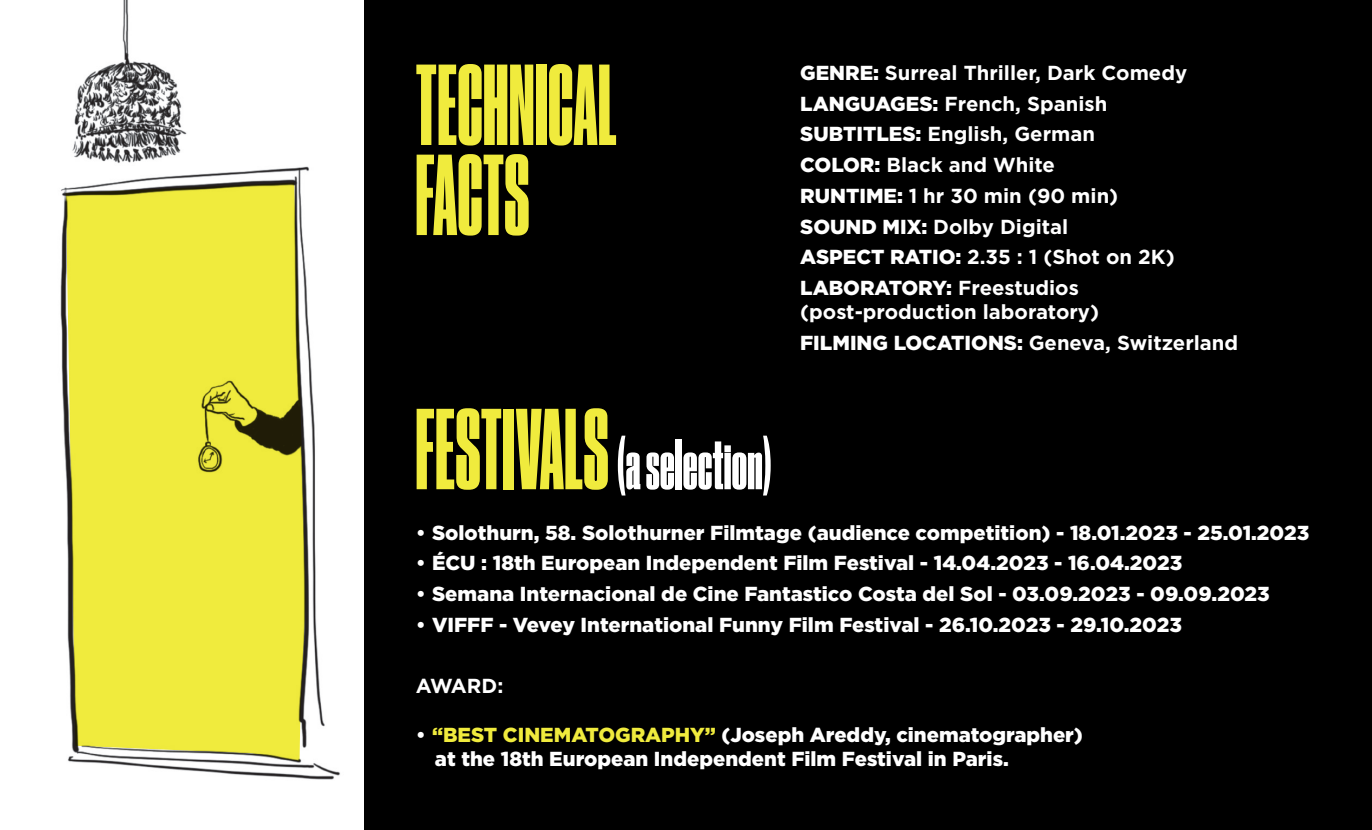
<style>
.page{position:relative;width:1372px;height:830px;background:#fff}
.page>*{position:absolute;margin:0;border:0;box-sizing:border-box;transform-origin:0 0}
.t1{font:108px/90px "Druk X Cond Super";letter-spacing:.01em;color:#f0eb3d}
.t2{font:67.5px "Druk X Cond Super";letter-spacing:.01em;color:#fff}
.t3{font:900 20.25px/24.3px "Gotham";color:#fff}
.t4{font:700 20.25px/30.6px "Gotham";color:#fff}
.s1{font-size:108px;color:#f0eb3d}
.s2{font-weight:900}
.s3{font-weight:700}
.s4{color:#f0eb3d}
</style>
<div class="page">
<div style="left:363px;top:0;width:1008px;height:829px;background:#000"></div>
<img style="left:60px;top:0;width:280px;height:780px">
<svg style="left:66px;top:182px;width:240px;height:579px;background:#e4df42"></svg>
<h1 class="t1" style="left:416px;top:60px;width:202px">TECHNICAL<br>FACTS</h1>
<h2 class="t2" style="left:416px;top:425px;width:357px"><span class="s1">FESTIVALS</span>(a selection)</h2>
<p class="t4" style="left:800px;top:57px;width:388px"><span class="s2">GENRE:</span> Surreal Thriller, Dark Comedy<br><span class="s2">LANGUAGES:</span> French, Spanish<br><span class="s2">SUBTITLES:</span> English, German<br><span class="s2">COLOR:</span> Black and White<br><span class="s2">RUNTIME:</span> 1 hr 30 min (90 min)<br><span class="s2">SOUND MIX:</span> Dolby Digital<br><span class="s2">ASPECT RATIO:</span> 2.35 : 1 (Shot on 2K)<br><span class="s2">LABORATORY:</span> Freestudios</p>
<p class="t4" style="left:800px;top:296px;width:439px">(post-production laboratory)<br><span class="s2">FILMING LOCATIONS:</span> Geneva, Switzerland</p>
<p class="t3" style="left:416px;top:520px;width:895px"><span class="s3">•</span> Solothurn, 58. Solothurner Filmtage (audience competition) - 18.01.2023 - 25.01.2023</p>
<p class="t3" style="left:416px;top:550px;width:768px"><span class="s3">•</span> ÉCU : 18th European Independent Film Festival - 14.04.2023 - 16.04.2023</p>
<p class="t3" style="left:416px;top:581px;width:855px"><span class="s3">•</span> Semana Internacional de Cine Fantastico Costa del Sol - 03.09.2023 - 09.09.2023</p>
<p class="t3" style="left:416px;top:612px;width:767px"><span class="s3">•</span> VIFFF - Vevey International Funny Film Festival - 26.10.2023 - 29.10.2023</p>
<p class="t4" style="left:416px;top:670px;width:89px">AWARD:</p>
<p class="t3" style="left:435px;top:722px;width:649px;text-indent:-19px"><span class="s3">•</span> <span class="s4">“BEST CINEMATOGRAPHY”</span> (Joseph Areddy, cinematographer) at the 18th European Independent Film Festival in Paris.</p>
</div>
